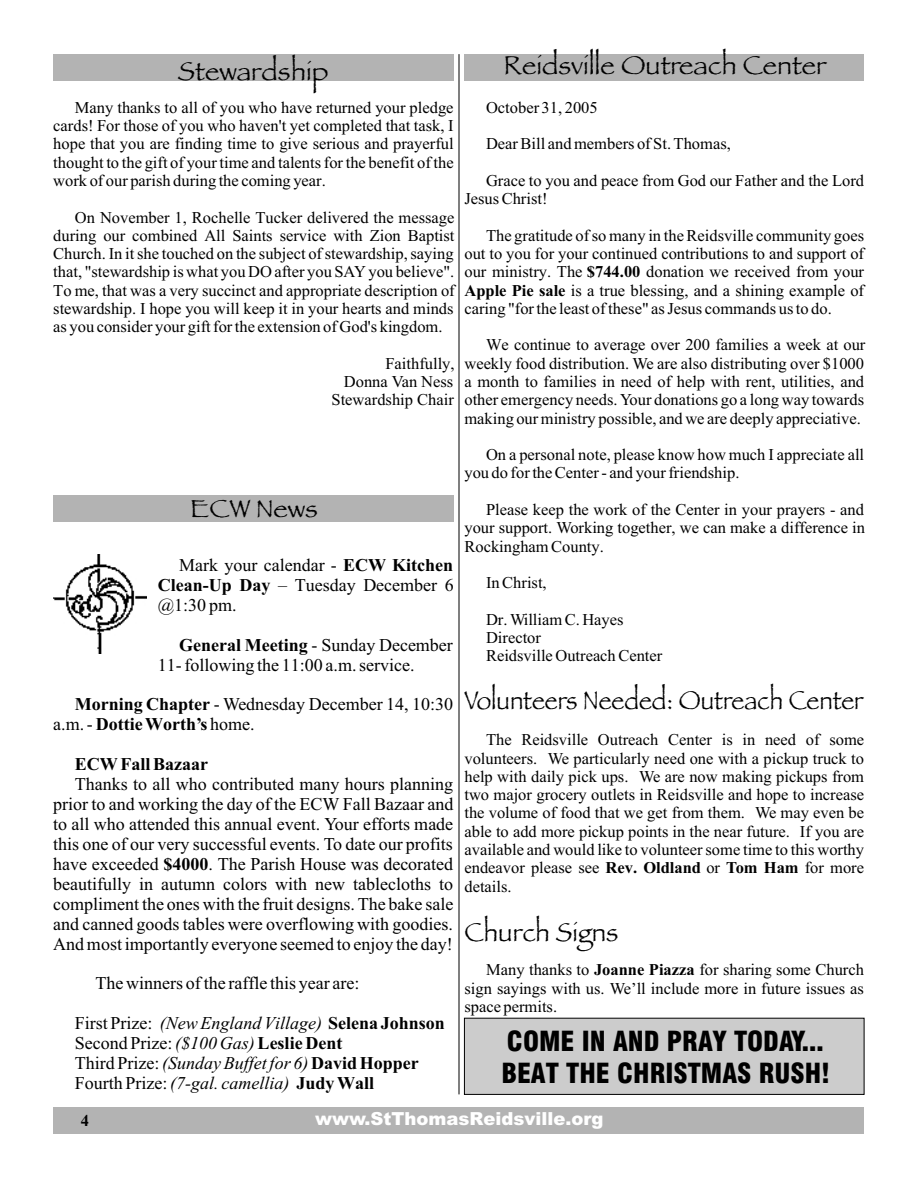
<style>
.page{position:relative;width:918px;height:1188px;background:#fff}
.page>*{position:absolute;margin:0;border:0;box-sizing:border-box;transform-origin:0 0}
.t1{font:27px/32.4px "Swis 721 Blk Cn BT";color:#000}
.t2{font:27px "Papyrus LET";color:#000}
.t3{font:27px "Papyrus LET";color:#000;scale:.9 1}
.t4{font:27px "Papyrus LET";color:#000;scale:.96 1}
.t5{font:25.8px "Papyrus LET";color:#000;scale:1.05 1}
.t6{font:18px/20px "Times New Roman";color:#000;text-align:justify}
.t7{font:italic 18px/20px "Times New Roman";color:#000}
.t8{font:900 18px "Arial";color:#fff}
.t9{font:700 18px "Times New Roman";color:#000}
.t10{font:16.5px/18.3px "Times New Roman";color:#000;text-align:justify}
.t11{font:700 16.5px "Times New Roman";color:#000}
.s1{font-weight:700}
.s2{font-style:normal}
.s3{font-weight:700;font-style:normal}
</style>
<div class="page">
<div style="left:53px;top:1107px;width:811px;height:27px;background:#b3b3b3"></div>
<div style="left:53px;top:54px;width:401px;height:27px;background:#b3b3b3"></div>
<div style="left:53px;top:495px;width:401px;height:27px;background:#b3b3b3"></div>
<div style="left:464px;top:54px;width:400px;height:27px;background:#b3b3b3"></div>
<hr style="left:459px;top:54px;width:1px;height:1040px;background:#000">
<img style="left:53px;top:555px;width:94px;height:99px">
<div style="left:464px;top:1018px;width:400px;height:77px;background:#ccc;border:1px solid #000"></div>
<h1 class="t2" style="left:178px;top:54px;width:152px">Stewardship</h1>
<h1 class="t2" style="left:504px;top:49px;width:325px">Reidsville Outreach Center</h1>
<p class="t10" style="left:486px;top:100px;width:113px">October 31, 2005</p>
<p class="t10" style="left:486px;top:136px;width:246px">Dear Bill and members of St. Thomas,</p>
<p class="t10" style="left:464px;top:173px;width:401px;text-indent:22px">Grace to you and peace from God our Father and the Lord<br>Jesus Christ!</p>
<p class="t10" style="left:464px;top:228px;width:401px;text-indent:22px">The gratitude of so many in the Reidsville community goes out to you for your continued contributions to and support of our ministry. The <span class="s1">$744.00</span> donation we received from your <span class="s1">Apple Pie sale</span> is a true blessing, and a shining example of caring "for the least of these" as Jesus commands us to do.</p>
<p class="t10" style="left:464px;top:337px;width:403px;text-indent:22px">We continue to average over 200 families a week at our weekly food distribution. We are also distributing over $1000 a month to families in need of help with rent, utilities, and other emergency needs. Your donations go a long way towards making our ministry possible, and we are deeply appreciative.</p>
<p class="t10" style="left:464px;top:447px;width:401px;text-indent:22px">On a personal note, please know how much I appreciate all you do for the Center - and your friendship.</p>
<p class="t10" style="left:464px;top:502px;width:402px;text-indent:22px">Please keep the work of the Center in your prayers - and your support. Working together, we can make a difference in Rockingham County.</p>
<p class="t10" style="left:486px;top:575px;width:62px">In Christ,</p>
<p class="t10" style="left:486px;top:612px;width:178px;text-align:left">Dr. William C. Hayes<br>Director<br>Reidsville Outreach Center</p>
<p class="t10" style="left:53px;top:100px;width:402px;text-indent:22px">Many thanks to all of you who have returned your pledge cards! For those of you who haven't yet completed that task, I hope that you are finding time to give serious and prayerful thought to the gift of your time and talents for the benefit of the work of our parish during the coming year.</p>
<p class="t10" style="left:53px;top:209px;width:403px;text-indent:22px">On November 1, Rochelle Tucker delivered the message during our combined All Saints service with Zion Baptist Church. In it she touched on the subject of stewardship, saying that, "stewardship is what you DO after you SAY you believe".<br>To me, that was a very succinct and appropriate description of stewardship. I hope you will keep it in your hearts and minds as you consider your gift for the extension of God's kingdom.</p>
<p class="t10" style="left:332px;top:356px;width:125px;text-align:right">Faithfully,<br>Donna Van Ness<br>Stewardship Chair</p>
<h2 class="t5" style="left:190px;top:493px;width:123px">ECW News</h2>
<p class="t6" style="left:158px;top:557px;width:298px;text-indent:22px">Mark your calendar - <span class="s1">ECW Kitchen Clean-Up Day</span> – Tuesday December 6 @1:30 pm.</p>
<p class="t6" style="left:158px;top:636px;width:297px;text-indent:22px"><span class="s1">General Meeting</span> - Sunday December<br>11- following the 11:00 a.m. service.</p>
<p class="t6" style="left:53px;top:696px;width:401px;text-indent:22px"><span class="s1">Morning Chapter</span> - Wednesday December 14, 10:30 a.m. - <span class="s1">Dottie Worth’s</span> home.</p>
<p class="t9" style="left:75px;top:758px;width:135px">ECW Fall Bazaar</p>
<p class="t6" style="left:53px;top:776px;width:402px;text-indent:22px">Thanks to all who contributed many hours planning prior to and working the day of the ECW Fall Bazaar and to all who attended this annual event. Your efforts made this one of our very successful events. To date our profits have exceeded <span class="s1">$4000</span>. The Parish House was decorated beautifully in autumn colors with new tablecloths to compliment the ones with the fruit designs. The bake sale and canned goods tables were overflowing with goodies.<br>And most importantly everyone seemed to enjoy the day!</p>
<p class="t6" style="left:96px;top:975px;width:265px">The winners of the raffle this year are:</p>
<p class="t7" style="left:75px;top:1015px;width:371px"><span class="s2">First Prize:</span> (New England Village) <span class="s3">Selena Johnson </span><span class="s2">Second Prize:</span> ($100 Gas)<span class="s3">Leslie Dent<br></span><span class="s2">Third Prize:</span> (Sunday Buffet for 6) <span class="s3">David Hopper </span><span class="s2">Fourth Prize:</span> (7-gal. camellia) <span class="s3">Judy Wall</span></p>
<h1 class="t3" style="left:464px;top:684px;width:445px">Volunteers Needed: Outreach Center</h1>
<p class="t10" style="left:464px;top:732px;width:401px;text-indent:22px">The Reidsville Outreach Center is in need of some volunteers. We particularly need one with a pickup truck to help with daily pick ups. We are now making pickups from two major grocery outlets in Reidsville and hope to increase the volume of food that we get from them. We may even be able to add more pickup points in the near future. If you are available and would like to volunteer some time to this worthy endeavor please see <span class="s1">Rev. Oldland</span> or <span class="s1">Tom Ham</span> for more details.</p>
<h1 class="t4" style="left:464px;top:916px;width:162px">Church Signs</h1>
<p class="t10" style="left:465px;top:962px;width:401px;text-indent:22px">Many thanks to <span class="s1">Joanne Piazza</span> for sharing some Church sign sayings with us. We’ll include more in future issues as space permits.</p>
<h1 class="t1" style="left:501px;top:1027px;width:330px">COME IN AND PRAY TODAY...<br>BEAT THE CHRISTMAS RUSH!</h1>
<p class="t11" style="left:81px;top:1115px;width:10px">4</p>
<p class="t8" style="left:315px;top:1112px;width:290px">www.StThomasReidsville.org</p>
</div>
